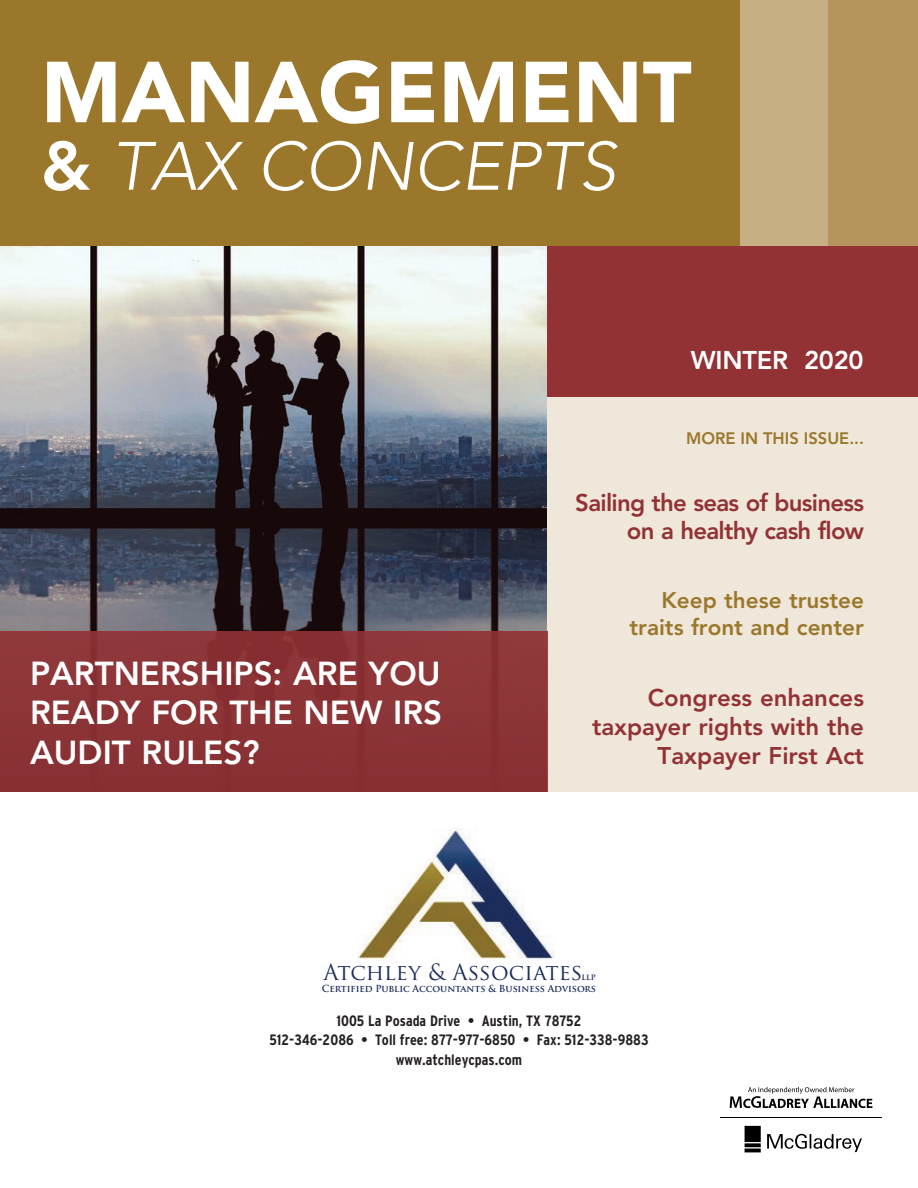
<style>
.page{position:relative;width:918px;height:1188px;background:#fff}
.page>*{position:absolute;margin:0;border:0;box-sizing:border-box;transform-origin:0 0}
.t1{font:900 85.5px "Avenir LT Std";color:#fff}
.t2{font:italic 300 67.5px "Avenir LT Std";color:#fff}
.t3{font:800 33px/39.6px "Avenir LT Std";color:#fff;text-align:justify}
.t4{font:800 25.5px "Avenir LT Std";letter-spacing:-.01em;color:#fff}
.t5{font:800 24px/28.8px "Avenir LT Std";color:#923235;text-align:right}
.t6{font:800 24px/28.8px "Avenir LT Std";letter-spacing:-.03em;color:#923235;text-align:right}
.t7{font:800 22.5px/27px "Avenir LT Std";color:#9a772b;text-align:right}
.t8{font:21.9px "Trajan Pro";letter-spacing:.005em;color:#1c2d5b}
.t9{font:800 16.5px "Avenir LT Std";color:#9a772b}
.t10{font:700 condensed 15px/19.5px "Interstate";color:#231f20;text-align:center}
.t11{font:700 9.45px "Trajan Pro";letter-spacing:-.005em;color:#1c2d5b}
.t12{font:700 8.55px "Trajan Pro";color:#1c2d5b}
.s1{font-weight:800;font-style:normal}
</style>
<div class="page">
<img style="left:0;top:245px;width:547px;height:387px">
<div style="left:547px;top:0;width:371px;height:398px;background:#923235"></div>
<div style="left:547px;top:398px;width:371px;height:394px;background:#efe7da"></div>
<div style="left:0;top:632px;width:547px;height:160px;background:#8b3336"></div>
<div style="left:0;top:0;width:741px;height:245px;background:#9a772b"></div>
<div style="left:741px;top:0;width:177px;height:245px;background:#c6af82"></div>
<div style="left:828px;top:0;width:90px;height:245px;background:#b4965d"></div>
<svg style="left:745px;top:1126px;width:16px;height:26px"></svg>
<svg style="left:767px;top:1134px;width:95px;height:18px"></svg>
<hr style="left:720px;top:1117px;width:162px;height:1px;background:#000">
<svg style="left:730px;top:1087px;width:142px;height:21px"></svg>
<img style="left:357px;top:828px;width:197px;height:132px">
<h1 class="t1" style="left:41px;top:41px;width:652px">MANAGEMENT</h1>
<h2 class="t2" style="left:41px;top:127px;width:577px"><span class="s1">&amp;</span> TAX CONCEPTS</h2>
<h3 class="t4" style="left:691px;top:345px;width:174px">WINTER 2020</h3>
<p class="t9" style="left:686px;top:429px;width:179px">MORE IN THIS ISSUE...</p>
<h3 class="t6" style="left:575px;top:488px;width:290px">Sailing the seas of business on a healthy cash flow</h3>
<h3 class="t3" style="left:30px;top:654px;width:414px">PARTNERSHIPS: ARE YOU READY FOR THE NEW IRS AUDIT RULES?</h3>
<h3 class="t7" style="left:630px;top:587px;width:236px">Keep these trustee traits front and center</h3>
<h3 class="t5" style="left:592px;top:683px;width:273px">Congress enhances taxpayer rights with the<br>Taxpayer First Act</h3>
<h3 class="t8" style="left:323px;top:959px;width:261px">Atchley &amp; Associates</h3>
<p class="t12" style="left:582px;top:972px;width:16px">llp</p>
<p class="t11" style="left:322px;top:983px;width:276px">Certified Public Accountants &amp; Business Advisors</p>
<p class="t10" style="left:269px;top:1011px;width:381px">1005 La Posada Drive • Austin, TX 78752<br>512-346-2086 • Toll free: 877-977-6850 • Fax: 512-338-9883 www.atchleycpas.com</p>
</div>
